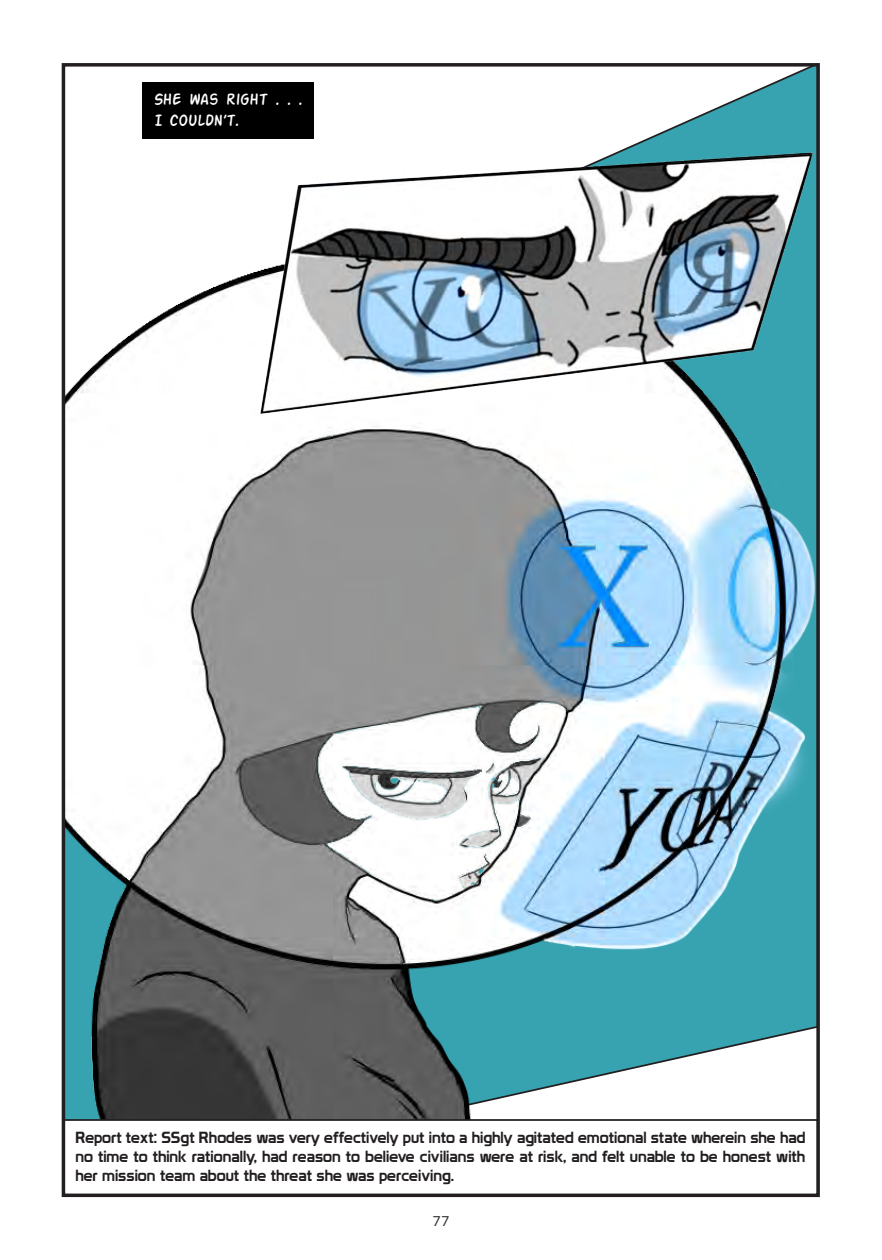
<style>
.page{position:relative;width:882px;height:1260px;background:#fff}
.page>*{position:absolute;margin:0;border:0;box-sizing:border-box;transform-origin:0 0}
.Dex_Talking{font:17.5px/21px "Action Man";color:#fff}
.Report_Text{font:15.75px/18.9px "Prototype";color:#231f20;text-align:justify}
.t1{font:14px "Gotham";color:#231f20}
</style>
<div class="page">
<svg style="left:142px;top:68px;width:673px;height:54px"></svg>
<div style="left:143px;top:82px;width:171px;height:57px;background:#000"></div>
<img style="left:67px;top:122px;width:748px;height:997px">
<div style="left:63px;top:1119px;width:756px;height:78px;border:2px solid #231f20"></div>
<img style="left:255px;top:149px;width:560px;height:282px">
<div style="left:62px;top:63px;width:758px;height:1134px;border:4px solid #231f20"></div>
<p class="Dex_Talking" style="left:154px;top:88px;width:150px">SHE WAS RIGHT . . .<br>I COULDN’T.</p>
<p class="Report_Text" style="left:75px;top:1128px;width:732px">Report text: SSgt Rhodes was very effectively put into a highly agitated emotional state wherein she had no time to think rationally, had reason to believe civilians were at risk, and felt unable to be honest with her mission team about the threat she was perceiving.</p>
<p class="t1" style="left:433px;top:1212px;width:18px">77</p>
</div>
